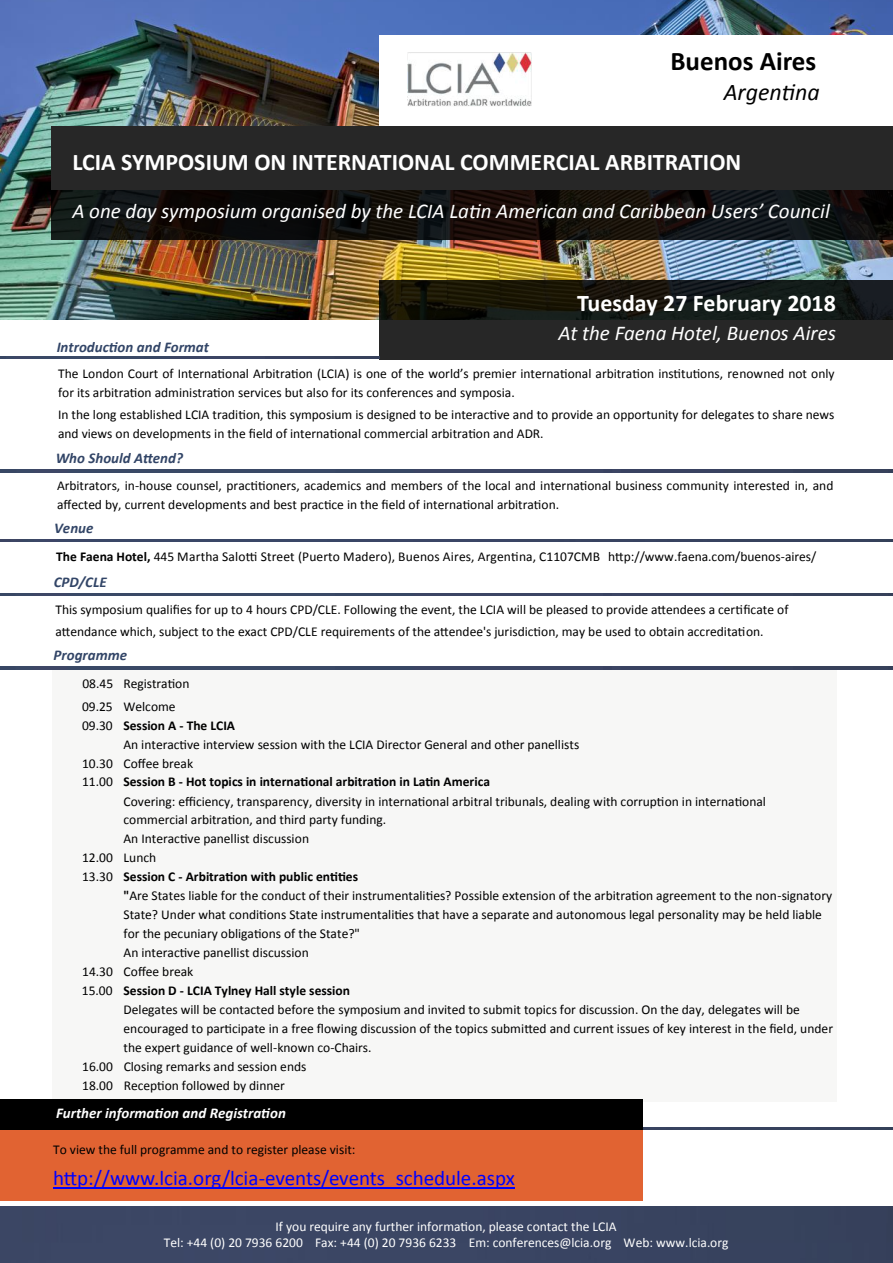
<style>
.page{position:relative;width:893px;height:1263px;background:#fff}
.page>*{position:absolute;margin:0;border:0;box-sizing:border-box;transform-origin:0 0}
.t1{font:700 27px "Calibri";color:#000}
.t2{font:700 24px "Calibri";color:#fff}
.t3{font:italic 24px "Calibri";color:#000}
.t4{font:italic 21px "Calibri";color:#fff}
.t5{font:21px "Calibri";letter-spacing:-.005em;color:#00f}
.t6{font:italic 700 15px "Calibri";color:#324567}
.t7{font:italic 700 15px "Calibri";color:#fff}
.t8{font:13.5px/18.9px "Calibri";color:#000}
.t9{font:700 13.5px "Calibri";color:#000}
.t10{font:13.5px/16.5px "Calibri";color:#fff;text-align:center}
.s1{font-weight:700}
.s2{font-weight:400}
</style>
<div class="page">
<img style="left:642px;top:1127px;width:251px;height:2px">
<div style="left:0;top:1129px;width:642px;height:71px;background:#e16332"></div>
<hr style="left:53px;top:1187px;width:462px;height:1px;background:#00f">
<img style="left:0;top:0;width:893px;height:320px">
<div style="left:379px;top:280px;width:514px;height:79px;background:#000;opacity:.85"></div>
<div style="left:379px;top:35px;width:514px;height:154px;background:#fff"></div>
<img style="left:407px;top:52px;width:125px;height:54px">
<div style="left:0;top:1206px;width:893px;height:57px;background:#3a4563"></div>
<div style="left:51px;top:126px;width:842px;height:114px;background:#000;opacity:.85"></div>
<img style="left:0;top:470px;width:893px;height:2px">
<hr style="left:0;top:540px;width:893px;height:2px;background:#3a4565">
<img style="left:0;top:593px;width:893px;height:3px">
<div style="left:52px;top:666px;width:785px;height:435px;background:#f7f7f6"></div>
<div style="left:0;top:1099px;width:642px;height:30px;background:#000"></div>
<img style="left:0;top:667px;width:893px;height:2px">
<img style="left:0;top:357px;width:379px;height:2px">
<h1 class="t1" style="left:670px;top:43px;width:147px">Buenos Aires</h1>
<h2 class="t3" style="left:724px;top:75px;width:97px">Argentina</h2>
<h2 class="t2" style="left:72px;top:147px;width:670px">LCIA SYMPOSIUM ON INTERNATIONAL COMMERCIAL ARBITRATION</h2>
<h3 class="t4" style="left:72px;top:196px;width:759px">A one day symposium organised by the LCIA Latin American and Caribbean Users’ Council</h3>
<h2 class="t2" style="left:577px;top:288px;width:260px">Tuesday 27 February 2018</h2>
<h3 class="t4" style="left:559px;top:319px;width:279px">At the Faena Hotel, Buenos Aires</h3>
<p class="t6" style="left:57px;top:338px;width:154px">Introduction and Format</p>
<p class="t8" style="left:58px;top:364px;width:778px">The London Court of International Arbitration (LCIA) is one of the world’s premier international arbitration institutions, renowned not only for its arbitration administration services but also for its conferences and symposia.</p>
<p class="t8" style="left:58px;top:405px;width:778px">In the long established LCIA tradition, this symposium is designed to be interactive and to provide an opportunity for delegates to share news and views on developments in the field of international commercial arbitration and ADR.</p>
<p class="t6" style="left:56px;top:449px;width:129px">Who Should Attend?</p>
<p class="t8" style="left:57px;top:476px;width:778px">Arbitrators, in-house counsel, practitioners, academics and members of the local and international business community interested in, and affected by, current developments and best practice in the field of international arbitration.</p>
<p class="t6" style="left:54px;top:519px;width:41px">Venue</p>
<p class="t8" style="left:56px;top:547px;width:761px"><span class="s1">The Faena Hotel,</span> 445 Martha Salotti Street (Puerto Madero), Buenos Aires, Argentina, C1107CMB http://www.faena.com/buenos-aires/</p>
<p class="t6" style="left:54px;top:573px;width:54px">CPD/CLE</p>
<p class="t8" style="left:55px;top:598px;width:735px;line-height:21.9px">This symposium qualifies for up to 4 hours CPD/CLE. Following the event, the LCIA will be pleased to provide attendees a certificate of attendance which, subject to the exact CPD/CLE requirements of the attendee's jurisdiction, may be used to obtain accreditation.</p>
<p class="t6" style="left:54px;top:645px;width:75px">Programme</p>
<p class="t8" style="left:82px;top:672px;width:109px;line-height:22.5px">08.45 Registration<br>09.25 Welcome</p>
<p class="t9" style="left:82px;top:717px;width:155px"><span class="s2">09.30</span> Session A - The LCIA</p>
<p class="t8" style="left:123px;top:735px;width:457px">An interactive interview session with the LCIA Director General and other panellists</p>
<p class="t8" style="left:82px;top:754px;width:113px">10.30 Coffee break</p>
<p class="t9" style="left:82px;top:773px;width:410px"><span class="s2">11.00</span> Session B - Hot topics in international arbitration in Latin America</p>
<p class="t8" style="left:124px;top:792px;width:644px">Covering: efficiency, transparency, diversity in international arbitral tribunals, dealing with corruption in international</p>
<p class="t8" style="left:124px;top:810px;width:264px">commercial arbitration, and third party funding.</p>
<p class="t8" style="left:124px;top:829px;width:187px">An Interactive panellist discussion</p>
<p class="t8" style="left:82px;top:848px;width:76px">12.00 Lunch</p>
<p class="t9" style="left:82px;top:868px;width:278px"><span class="s2">13.30</span> Session C - Arbitration with public entities</p>
<p class="t8" style="left:124px;top:886px;width:710px"><span class="s1">"</span>Are States liable for the conduct of their instrumentalities? Possible extension of the arbitration agreement to the non-signatory</p>
<p class="t8" style="left:124px;top:905px;width:700px">State? Under what conditions State instrumentalities that have a separate and autonomous legal personality may be held liable</p>
<p class="t8" style="left:124px;top:924px;width:238px">for the pecuniary obligations of the State?"</p>
<p class="t8" style="left:124px;top:943px;width:187px">An interactive panellist discussion</p>
<p class="t8" style="left:82px;top:962px;width:113px">14.30 Coffee break</p>
<p class="t9" style="left:82px;top:982px;width:270px"><span class="s2">15.00</span> Session D - LCIA Tylney Hall style session</p>
<p class="t8" style="left:124px;top:1000px;width:678px">Delegates will be contacted before the symposium and invited to submit topics for discussion. On the day, delegates will be</p>
<p class="t8" style="left:124px;top:1019px;width:711px">encouraged to participate in a free flowing discussion of the topics submitted and current issues of key interest in the field, under</p>
<p class="t8" style="left:124px;top:1038px;width:249px">the expert guidance of well-known co-Chairs.</p>
<p class="t8" style="left:82px;top:1057px;width:226px">16.00 Closing remarks and session ends</p>
<p class="t8" style="left:82px;top:1076px;width:204px">18.00 Reception followed by dinner</p>
<p class="t7" style="left:56px;top:1103px;width:231px">Further information and Registration</p>
<p class="t8" style="left:53px;top:1140px;width:304px">To view the full programme and to register please visit:</p>
<h3 class="t5" style="left:53px;top:1164px;width:463px">http://www.lcia.org/lcia-events/events_schedule.aspx</h3>
<p class="t10" style="left:164px;top:1218px;width:566px">If you require any further information, please contact the LCIA<br>Tel: +44 (0) 20 7936 6200 Fax: +44 (0) 20 7936 6233 Em: conferences@lcia.org Web: www.lcia.org</p>
</div>
